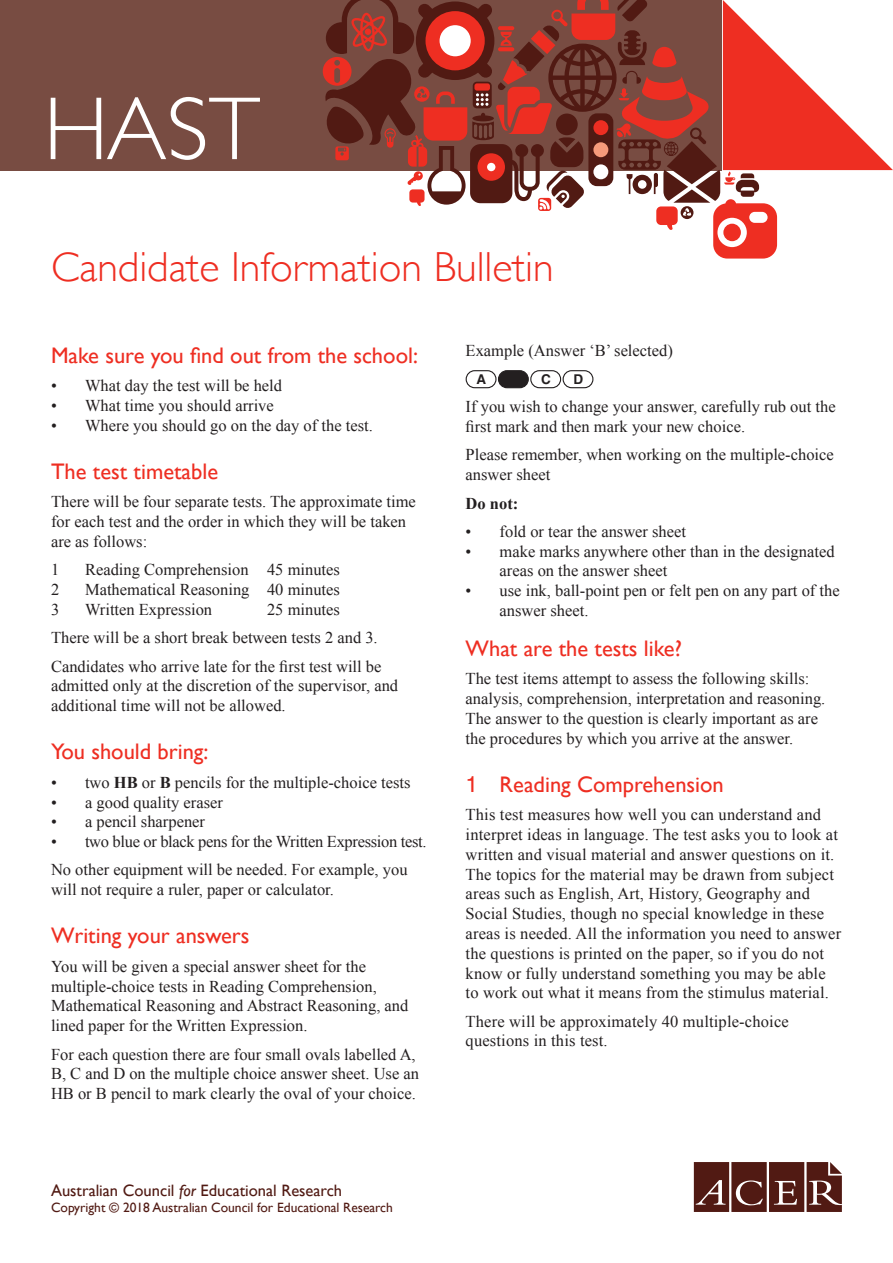
<style>
.page{position:relative;width:893px;height:1263px;background:#fff}
.page>*{position:absolute;margin:0;border:0;box-sizing:border-box;transform-origin:0 0}
.t1{font:300 90px "Gill Sans";color:#fff}
.t2{font:300 42px "Gill Sans";color:#ee2e22}
.t3{font:22.5px "Gill Sans";color:#ee2e22}
.Body{font:16.5px/19.8px "Times New Roman";color:#231f20}
.Body-2{font:16.5px "Times New Roman";letter-spacing:-.02em;color:#231f20}
.Body-3{font:16.5px "Gill Sans";color:#511a13}
.Body-4{font:700 16.5px "Times New Roman";color:#231f20}
.Body-5{font:13.5px "Gill Sans";color:#511a13}
.t4{font:700 13.5px "Helvetica LT Std";color:#231f20}
.s1{font-weight:700}
.s2{font-style:italic}
.s3{font-family:"Helvetica LT Std"}
</style>
<div class="page">
<div style="left:0;top:0;width:893px;height:170px;background:#784c42"></div>
<svg style="left:694px;top:1162px;width:148px;height:50px;background:#6c3e38"></svg>
<div style="left:466px;top:370px;width:30px;height:18px;border:1px solid #231f20;border-radius:9px"></div>
<div style="left:498px;top:371px;width:30px;height:17px;background:#231f20;border-radius:9px"></div>
<div style="left:498px;top:370px;width:31px;height:18px;border:1px solid #231f20;border-radius:9px"></div>
<div style="left:530px;top:370px;width:31px;height:18px;border:1px solid #231f20;border-radius:9px"></div>
<div style="left:563px;top:370px;width:30px;height:18px;border:1px solid #231f20;border-radius:9px"></div>
<svg style="left:323px;top:0;width:570px;height:259px"></svg>
<p class="t1" style="left:44px;top:59px;width:218px">HAST</p>
<h1 class="t2" style="left:51px;top:234px;width:504px">Candidate Information Bulletin</h1>
<h2 class="t3" style="left:51px;top:342px;width:368px">Make sure you find out from the school:</h2>
<p class="Body" style="left:51px;top:375px;width:233px">• What day the test will be held</p>
<p class="Body" style="left:51px;top:395px;width:224px">• What time you should arrive</p>
<p class="Body" style="left:51px;top:415px;width:323px">• Where you should go on the day of the test.</p>
<h2 class="t3" style="left:51px;top:458px;width:169px">The test timetable</h2>
<p class="Body" style="left:51px;top:492px;width:366px">There will be four separate tests. The approximate time for each test and the order in which they will be taken are as follows:</p>
<p class="Body" style="left:51px;top:560px;width:10px">1</p>
<p class="Body" style="left:85px;top:560px;width:256px">Reading Comprehension 45 minutes</p>
<p class="Body" style="left:51px;top:579px;width:10px">2</p>
<p class="Body" style="left:85px;top:579px;width:256px">Mathematical Reasoning 40 minutes</p>
<p class="Body" style="left:51px;top:599px;width:10px">3</p>
<p class="Body" style="left:85px;top:599px;width:129px">Written Expression</p>
<p class="Body" style="left:267px;top:599px;width:74px">25 minutes</p>
<p class="Body" style="left:51px;top:627px;width:328px">There will be a short break between tests 2 and 3.</p>
<p class="Body" style="left:51px;top:656px;width:349px">Candidates who arrive late for the first test will be admitted only at the discretion of the supervisor, and additional time will not be allowed.</p>
<h2 class="t3" style="left:51px;top:738px;width:159px">You should bring:</h2>
<p class="Body" style="left:51px;top:772px;width:361px">• two <span class="s1">HB</span> or <span class="s1">B</span> pencils for the multiple-choice tests</p>
<p class="Body" style="left:51px;top:792px;width:173px">• a good quality eraser</p>
<p class="Body" style="left:51px;top:812px;width:156px">• a pencil sharpener</p>
<p class="Body-2" style="left:51px;top:830px;width:377px">• two blue or black pens for the Written Expression test.</p>
<p class="Body" style="left:51px;top:860px;width:358px">No other equipment will be needed. For example, you will not require a ruler, paper or calculator.</p>
<h2 class="t3" style="left:51px;top:923px;width:200px">Writing your answers</h2>
<p class="Body" style="left:51px;top:956px;width:359px">You will be given a special answer sheet for the multiple-choice tests in Reading Comprehension, Mathematical Reasoning and Abstract Reasoning, and lined paper for the Written Expression.</p>
<p class="Body" style="left:51px;top:1044px;width:369px">For each question there are four small ovals labelled A,<br>B, C and D on the multiple choice answer sheet. Use an<br>HB or B pencil to mark clearly the oval of your choice.</p>
<p class="Body-3" style="left:51px;top:1180px;width:293px">Australian Council <span class="s2">for</span> Educational Research</p>
<p class="Body-5" style="left:51px;top:1199px;width:343px">Copyright © 2018 Australian Council for Educational Research</p>
<p class="Body" style="left:466px;top:340px;width:209px">Example (Answer ‘B’ selected)</p>
<p class="t4" style="left:476px;top:371px;width:11px">A</p>
<p class="t4" style="left:541px;top:371px;width:11px">C</p>
<p class="t4" style="left:573px;top:371px;width:11px">D</p>
<p class="Body" style="left:466px;top:397px;width:372px">If you wish to change your answer, carefully rub out the first mark and then mark your new choice.</p>
<p class="Body" style="left:466px;top:445px;width:370px">Please remember, when working on the multiple-choice answer sheet</p>
<p class="Body-4" style="left:466px;top:492px;width:54px">Do not:</p>
<p class="Body" style="left:466px;top:521px;width:222px">• fold or tear the answer sheet</p>
<p class="Body" style="left:500px;top:541px;width:336px;text-indent:-34px">• make marks anywhere other than in the designated areas on the answer sheet</p>
<p class="Body" style="left:500px;top:581px;width:342px;text-indent:-34px">• use ink, ball-point pen or felt pen on any part of the answer sheet.</p>
<h2 class="t3" style="left:466px;top:635px;width:218px">What are the tests like?</h2>
<p class="Body" style="left:466px;top:668px;width:361px">The test items attempt to assess the following skills: analysis, comprehension, interpretation and reasoning.<br>The answer to the question is clearly important as are the procedures by which you arrive at the answer.</p>
<h2 class="t3" style="left:466px;top:771px;width:260px"><span class="s3">1</span> Reading Comprehension</h2>
<p class="Body" style="left:466px;top:804px;width:377px">This test measures how well you can understand and interpret ideas in language. The test asks you to look at written and visual material and answer questions on it.<br>The topics for the material may be drawn from subject areas such as English, Art, History, Geography and Social Studies, though no special knowledge in these areas is needed. All the information you need to answer the questions is printed on the paper, so if you do not know or fully understand something you may be able to work out what it means from the stimulus material.</p>
<p class="Body" style="left:466px;top:1011px;width:325px">There will be approximately 40 multiple-choice questions in this test.</p>
</div>
